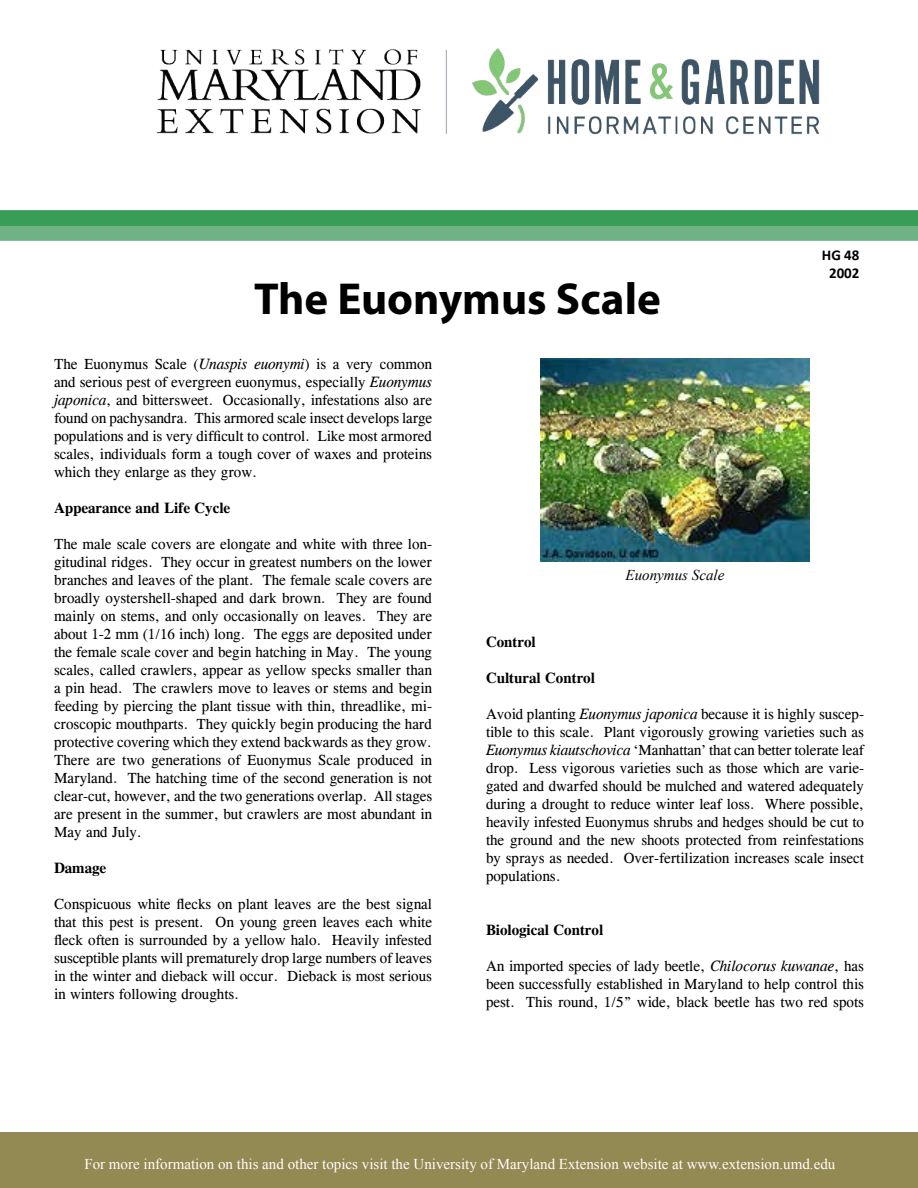
<style>
.page{position:relative;width:918px;height:1188px;background:#fff}
.page>*{position:absolute;margin:0;border:0;box-sizing:border-box;transform-origin:0 0}
.t1{font:700 45px "Myriad Pro";color:#000}
.t2{font:15px/18px "CG Times";color:#000;text-align:justify}
.t3{font:15px "Times New Roman";color:#fff}
.t4{font:700 15px "CG Times";color:#000}
.t5{font:italic 15px "Times New Roman";color:#000}
.t6{font:700 15px/18px "Calibri";color:#000;text-align:center}
.s1{font-style:italic}
</style>
<div class="page">
<img style="left:540px;top:359px;width:270px;height:202px">
<div style="left:0;top:225px;width:918px;height:15px;background:#6eb286"></div>
<div style="left:0;top:211px;width:918px;height:14px;background:#389e56"></div>
<div style="left:1px;top:1133px;width:917px;height:55px;background:#938953"></div>
<img style="left:156px;top:48px;width:664px;height:87px">
<h1 class="t1" style="left:254px;top:269px;width:408px">The Euonymus Scale</h1>
<p class="t6" style="left:822px;top:246px;width:39px">HG 48<br>2002</p>
<p class="t2" style="left:54px;top:355px;width:380px">The Euonymus Scale (<span class="s1">Unaspis euonymi</span>) is a very common and serious pest of evergreen euonymus, especially <span class="s1">Euonymus japonica</span>, and bittersweet. Occasionally, infestations also are found on pachysandra. This armored scale insect develops large populations and is very difficult to control. Like most armored scales, individuals form a tough cover of waxes and proteins which they enlarge as they grow.</p>
<p class="t4" style="left:54px;top:499px;width:178px">Appearance and Life Cycle</p>
<p class="t2" style="left:54px;top:535px;width:380px">The male scale covers are elongate and white with three lon&shy;gitudinal ridges. They occur in greatest numbers on the lower branches and leaves of the plant. The female scale covers are broadly oystershell-shaped and dark brown. They are found mainly on stems, and only occasionally on leaves. They are about 1-2 mm (1/16 inch) long. The eggs are deposited under the female scale cover and begin hatching in May. The young scales, called crawlers, appear as yellow specks smaller than a pin head. The crawlers move to leaves or stems and begin feeding by piercing the plant tissue with thin, threadlike, mi&shy;croscopic mouthparts. They quickly begin producing the hard protective covering which they extend backwards as they grow.<br>There are two generations of Euonymus Scale produced in Maryland. The hatching time of the second generation is not clear-cut, however, and the two generations overlap. All stages are present in the summer, but crawlers are most abundant in May and July.</p>
<p class="t4" style="left:54px;top:859px;width:54px">Damage</p>
<p class="t2" style="left:54px;top:895px;width:379px">Conspicuous white flecks on plant leaves are the best signal that this pest is present. On young green leaves each white fleck often is surrounded by a yellow halo. Heavily infested susceptible plants will prematurely drop large numbers of leaves in the winter and dieback will occur. Dieback is most serious in winters following droughts.</p>
<p class="t5" style="left:626px;top:565px;width:100px">Euonymus Scale</p>
<p class="t4" style="left:486px;top:633px;width:51px">Control</p>
<p class="t4" style="left:486px;top:669px;width:110px">Cultural Control</p>
<p class="t2" style="left:486px;top:705px;width:379px">Avoid planting <span class="s1">Euonymus japonica</span> because it is highly suscep&shy;tible to this scale. Plant vigorously growing varieties such as <span class="s1">Euonymus kiautschovica</span> ‘Manhattan’ that can better tolerate leaf drop. Less vigorous varieties such as those which are varie&shy;gated and dwarfed should be mulched and watered adequately during a drought to reduce winter leaf loss. Where possible, heavily infested Euonymus shrubs and hedges should be cut to the ground and the new shoots protected from reinfestations by sprays as needed. Over-fertilization increases scale insect populations.</p>
<p class="t4" style="left:486px;top:921px;width:119px">Biological Control</p>
<p class="t2" style="left:486px;top:957px;width:379px">An imported species of lady beetle, <span class="s1">Chilocorus kuwanae</span>, has been successfully established in Maryland to help control this pest. This round, 1/5” wide, black beetle has two red spots</p>
<p class="t3" style="left:84px;top:1154px;width:752px">For more information on this and other topics visit the University of Maryland Extension website at www.extension.umd.edu</p>
</div>
